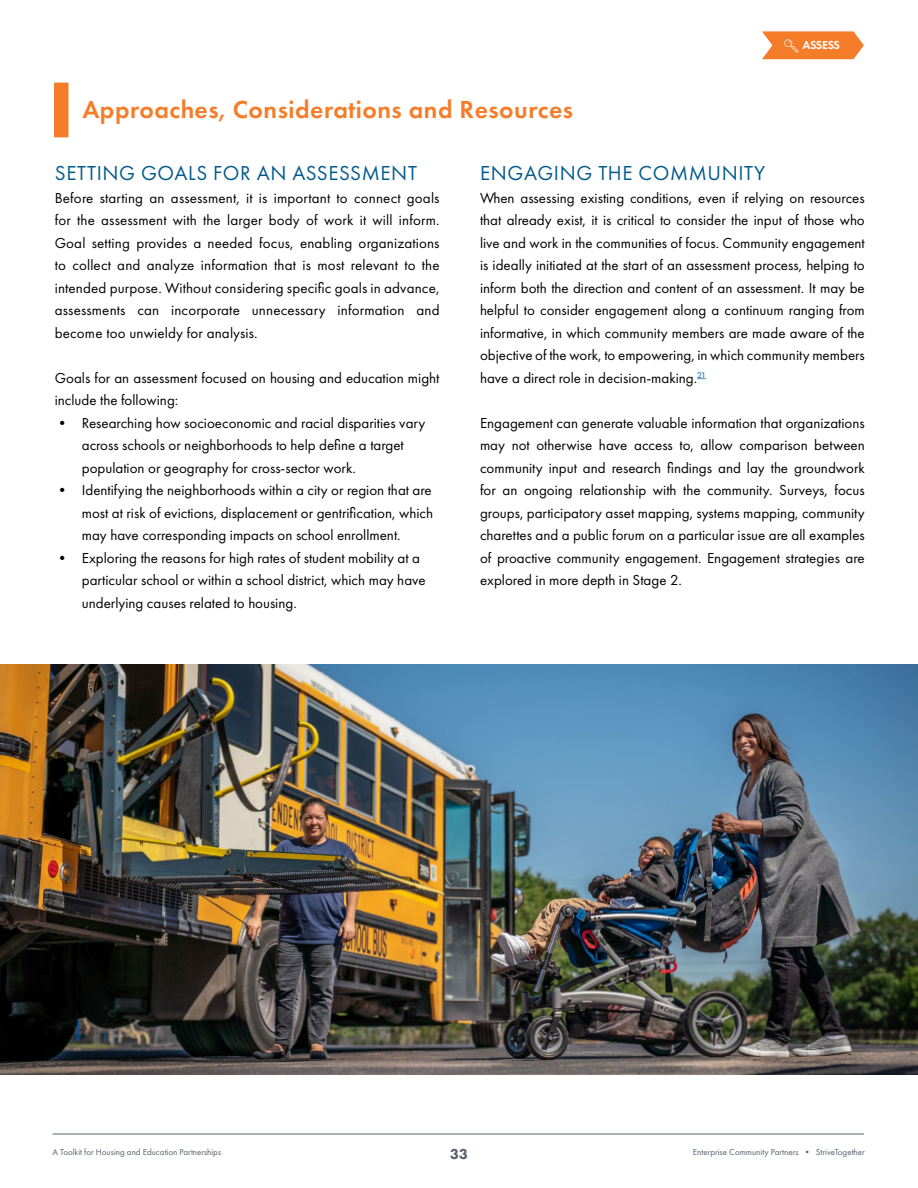
<style>
.page{position:relative;width:918px;height:1188px;background:#fff}
.page>*{position:absolute;margin:0;border:0;box-sizing:border-box;transform-origin:0 0}
.t1{font:600 25.5px "Futura PT";letter-spacing:.02em;color:#f57d29}
.t2{font:21px "Futura PT";letter-spacing:.03em;color:#035a8b}
.t3{font:15px/22.5px "Futura PT";color:#000;text-align:justify}
.t4{font:800 15px "Futura PT";color:#56616d}
.t5{font:600 12px "Futura PT";letter-spacing:-.045em;color:#fff}
.t6{font:9px "Futura PT";color:#56616d}
</style>
<div class="page">
<hr style="left:53px;top:1134px;width:811px;height:1px;background:#56616d">
<img style="left:0;top:664px;width:918px;height:410px">
<svg style="left:762px;top:31px;width:102px;height:28px;background:#f68d43"></svg>
<div style="left:54px;top:83px;width:14px;height:54px;background:#f57d29"></div>
<h1 class="t1" style="left:82px;top:93px;width:492px">Approaches, Considerations and Resources</h1>
<p class="t5" style="left:803px;top:38px;width:39px">ASSESS</p>
<h2 class="t2" style="left:55px;top:161px;width:364px">SETTING GOALS FOR AN ASSESSMENT</h2>
<p class="t3" style="left:55px;top:186px;width:386px">Before starting an assessment, it is important to connect goals for the assessment with the larger body of work it will inform.<br>Goal setting provides a needed focus, enabling organizations to collect and analyze information that is most relevant to the intended purpose. Without considering specific goals in advance, assessments can incorporate unnecessary information and become too unwieldy for analysis.</p>
<p class="t3" style="left:55px;top:366px;width:386px">Goals for an assessment focused on housing and education might include the following:</p>
<p class="t3" style="left:82px;top:411px;width:345px;text-align:left;text-indent:-27px">• Researching how socioeconomic and racial disparities vary across schools or neighborhoods to help define a target population or geography for cross-sector work.</p>
<p class="t3" style="left:82px;top:479px;width:353px;text-indent:-27px">• Identifying the neighborhoods within a city or region that are most at risk of evictions, displacement or gentrification, which may have corresponding impacts on school enrollment.</p>
<p class="t3" style="left:82px;top:546px;width:346px;text-align:left;text-indent:-27px">• Exploring the reasons for high rates of student mobility at a particular school or within a school district, which may have underlying causes related to housing.</p>
<h2 class="t2" style="left:480px;top:161px;width:287px">ENGAGING THE COMMUNITY</h2>
<p class="t3" style="left:480px;top:186px;width:386px">When assessing existing conditions, even if relying on resources that already exist, it is critical to consider the input of those who live and work in the communities of focus. Community engagement is ideally initiated at the start of an assessment process, helping to inform both the direction and content of an assessment. It may be helpful to consider engagement along a continuum ranging from informative, in which community members are made aware of the objective of the work, to empowering, in which community members have a direct role in decision-making.<sup>21</sup></p>
<p class="t3" style="left:480px;top:411px;width:386px">Engagement can generate valuable information that organizations may not otherwise have access to, allow comparison between community input and research findings and lay the groundwork for an ongoing relationship with the community. Surveys, focus groups, participatory asset mapping, systems mapping, community charettes and a public forum on a particular issue are all examples of proactive community engagement. Engagement strategies are explored in more depth in Stage 2.</p>
<p class="t6" style="left:53px;top:1147px;width:170px">A Toolkit for Housing and Education Partnerships</p>
<p class="t4" style="left:450px;top:1144px;width:19px">33</p>
<p class="t6" style="left:693px;top:1147px;width:173px">Enterprise Community Partners • StriveTogether</p>
</div>
